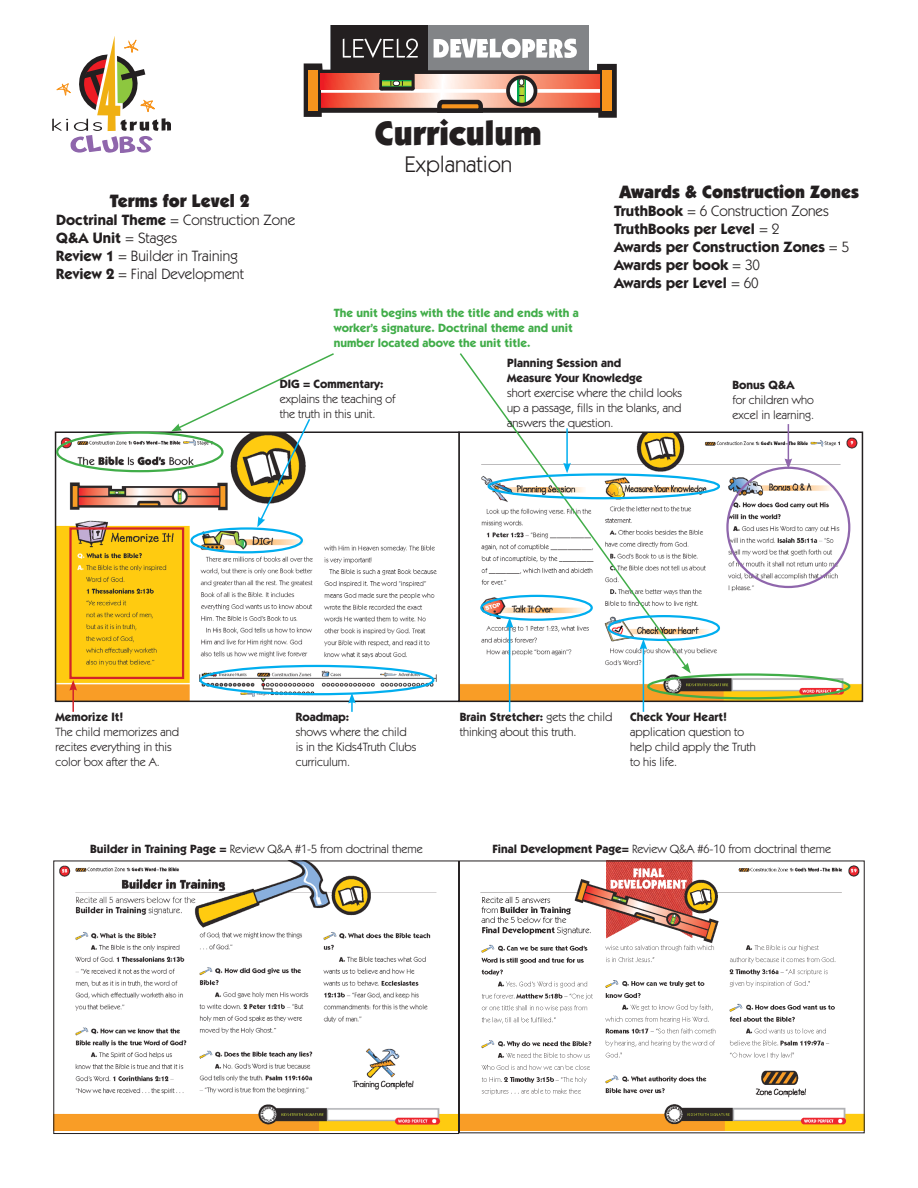
<style>
.page{position:relative;width:918px;height:1188px;background:#fff}
.page>*{position:absolute;margin:0;border:0;box-sizing:border-box;transform-origin:0 0}
.t1{font:900 34.2px "Itc Kabel";color:#231f20}
.t2{font:22.8px "Itc Kabel";color:#231f20}
.t3{font:900 18px "Itc Kabel";color:#231f20}
.t4{font:15px "Itc Kabel";color:#231f20}
.t5{font:700 15px "Itc Kabel";color:#231f20}
.t6{font:12px/15px "Itc Kabel";color:#231f20}
.t7{font:700 12px/15px "Itc Kabel";color:#41ad49}
.t8{font:700 12px "Itc Kabel";color:#231f20}
.s1{font-weight:700}
.s2{font-weight:400}
</style>
<div class="page">
<img style="left:58px;top:434px;width:802px;height:265px">
<div style="left:458px;top:431px;width:405px;height:271px;border:2px solid #231f20"></div>
<div style="left:55px;top:431px;width:405px;height:271px;border:2px solid #231f20"></div>
<div style="left:69px;top:527px;width:115px;height:152px;border:2px solid #d2232a"></div>
<div style="left:647px;top:673px;width:203px;height:26px;border:2px solid #41ad49;border-radius:50%"></div>
<div style="left:56px;top:431px;width:168px;height:41px;border:2px solid #41ad49;border-radius:50%"></div>
<hr style="left:72px;top:688px;width:2px;height:24px;background:#d2232a">
<svg style="left:69px;top:680px;width:8px;height:11px"></svg>
<hr style="left:509px;top:626px;width:1px;height:86px;background:#00aeef">
<hr style="left:643px;top:647px;width:1px;height:65px;background:#00aeef">
<svg style="left:458px;top:353px;width:230px;height:316px"></svg>
<svg style="left:681px;top:663px;width:10px;height:10px"></svg>
<img style="left:55px;top:862px;width:808px;height:269px">
<div style="left:53px;top:860px;width:406px;height:274px;border:1px solid #231f20"></div>
<div style="left:459px;top:860px;width:406px;height:273px;border:1px solid #231f20"></div>
<div style="left:331px;top:25px;width:258px;height:54px;background:#828487"></div>
<div style="left:331px;top:25px;width:97px;height:51px;background:#231f20"></div>
<svg style="left:304px;top:39px;width:313px;height:79px"></svg>
<svg style="left:52px;top:36px;width:119px;height:117px"></svg>
<hr style="left:788px;top:424px;width:1px;height:37px;background:#8f66ac">
<svg style="left:785px;top:458px;width:7px;height:9px"></svg>
<hr style="left:566px;top:428px;width:2px;height:37px;background:#00aeef">
<svg style="left:563px;top:463px;width:8px;height:10px"></svg>
<div style="left:726px;top:467px;width:124px;height:121px;border:2px solid #8f66ac;border-radius:50%"></div>
<div style="left:488px;top:473px;width:232px;height:26px;border:2px solid #00aeef;border-radius:50%"></div>
<div style="left:480px;top:595px;width:113px;height:26px;border:2px solid #00aeef;border-radius:50%"></div>
<div style="left:607px;top:615px;width:113px;height:26px;border:2px solid #00aeef;border-radius:50%"></div>
<div style="left:190px;top:527px;width:113px;height:26px;border:2px solid #00aeef;border-radius:50%"></div>
<div style="left:199px;top:665px;width:235px;height:30px;border:2px solid #00aeef;border-radius:50%"></div>
<svg style="left:348px;top:693px;width:8px;height:19px"></svg>
<svg style="left:171px;top:353px;width:165px;height:174px"></svg>
<p class="t3" style="left:110px;top:190px;width:142px">Terms for Level 2</p>
<p class="t4" style="left:56px;top:212px;width:241px"><span class="s1">Doctrinal Theme</span> = Construction Zone</p>
<p class="t5" style="left:56px;top:229px;width:123px">Q&amp;A Unit <span class="s2">= Stages</span></p>
<p class="t4" style="left:56px;top:248px;width:183px"><span class="s1">Review 1</span> = Builder in Training</p>
<p class="t4" style="left:56px;top:266px;width:189px"><span class="s1">Review 2</span> = Final Development</p>
<p class="t1" style="left:375px;top:112px;width:169px">Curriculum</p>
<p class="t2" style="left:405px;top:151px;width:109px">Explanation</p>
<p class="t7" style="left:334px;top:306px;width:246px">The unit begins with the title and ends with a worker’s signature. Doctrinal theme and unit number located above the unit title.</p>
<p class="t3" style="left:619px;top:180px;width:241px">Awards &amp; Construction Zones</p>
<p class="t4" style="left:614px;top:202px;width:216px"><span class="s1">TruthBook</span> = 6 Construction Zones</p>
<p class="t5" style="left:614px;top:219px;width:167px">TruthBooks per Level <span class="s2">= 2</span></p>
<p class="t5" style="left:614px;top:237px;width:237px">Awards per Construction Zones <span class="s2">= 5</span></p>
<p class="t5" style="left:614px;top:255px;width:147px">Awards per book <span class="s2">= 30</span></p>
<p class="t5" style="left:614px;top:273px;width:146px">Awards per Level <span class="s2">= 60</span></p>
<p class="t8" style="left:280px;top:377px;width:105px">DIG = Commentary:</p>
<p class="t6" style="left:280px;top:392px;width:117px">explains the teaching of the truth in this unit.</p>
<p class="t8" style="left:507px;top:355px;width:116px">Planning Session and</p>
<p class="t6" style="left:507px;top:370px;width:177px"><span class="s1">Measure Your Knowledge<br></span>short exercise where the child looks up a passage, fills in the blanks, and answers the question.</p>
<p class="t8" style="left:733px;top:377px;width:64px">Bonus Q&amp;A</p>
<p class="t6" style="left:733px;top:392px;width:83px">for children who excel in learning.</p>
<p class="t8" style="left:55px;top:709px;width:70px">Memorize It!</p>
<p class="t6" style="left:55px;top:724px;width:125px">The child memorizes and recites everything in this color box after the A.</p>
<p class="t8" style="left:296px;top:709px;width:55px">Roadmap:</p>
<p class="t6" style="left:296px;top:724px;width:122px">shows where the child is in the Kids4Truth Clubs curriculum.</p>
<p class="t6" style="left:460px;top:709px;width:154px"><span class="s1">Brain Stretcher:</span> gets the child thinking about this truth.</p>
<p class="t8" style="left:630px;top:709px;width:98px">Check Your Heart!</p>
<p class="t6" style="left:630px;top:724px;width:127px">application question to help child apply the Truth to his life.</p>
<p class="t6" style="left:90px;top:842px;width:334px"><span class="s1">Builder in Training Page =</span> Review Q&amp;A #1-5 from doctrinal theme</p>
<p class="t6" style="left:492px;top:842px;width:340px"><span class="s1">Final Development Page=</span> Review Q&amp;A #6-10 from doctrinal theme</p>
</div>
